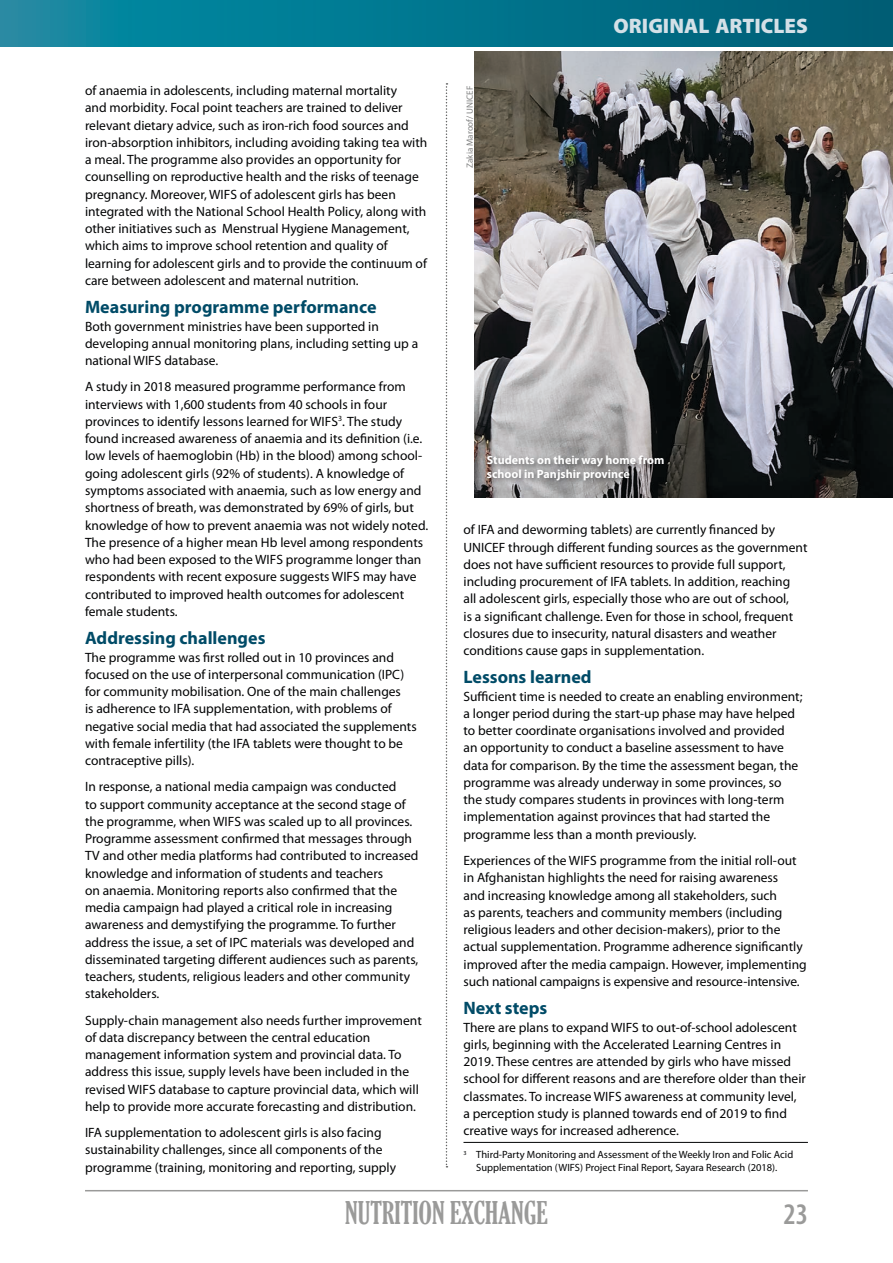
<style>
.page{position:relative;width:893px;height:1263px;background:#fff}
.page>*{position:absolute;margin:0;border:0;box-sizing:border-box;transform-origin:0 0}
.t1{font:extra-condensed 30px "Gloucester";color:#9a9a99}
.t2{font:600 condensed 30px "Myriad Pro";color:#9a9a99}
.t3{font:900 21px "Myriad Pro";color:#d4e0e7}
.t4{font:700 18px "Myriad Pro";color:#004b67}
.t5{font:13.5px/17.2px "Myriad Pro";color:#020304}
.t6{font:700 12px/13.5px "Myriad Pro";color:#fff}
.t7{font:10.5px/12.8px "Myriad Pro";color:#020304;text-align:center}
.t8{font:9px "Myriad Pro";color:#808181}
</style>
<div class="page">
<hr style="left:85px;top:1190px;width:723px;height:1px;background:#9a9a99">
<svg style="left:1px;top:0;width:892px;height:47px;background:#03758d"></svg>
<hr style="left:0;top:0;width:1px;height:47px;background:#2b8aa3">
<img style="left:474px;top:51px;width:419px;height:446px">
<hr style="left:463px;top:1142px;width:345px;height:1px;background:#020304">
<div style="left:485px;top:453px;width:185px;height:33px;background:#020304;opacity:.43"></div>
<svg style="left:446px;top:83px;width:1px;height:1084px"></svg>
<p class="t5" style="left:85px;top:82px;width:344px">of anaemia in adolescents, including maternal mortality<br>and morbidity. Focal point teachers are trained to deliver relevant dietary advice, such as iron-rich food sources and iron-absorption inhibitors, including avoiding taking tea with a meal. The programme also provides an opportunity for counselling on reproductive health and the risks of teenage pregnancy. Moreover, WIFS of adolescent girls has been integrated with the National School Health Policy, along with other initiatives such as Menstrual Hygiene Management, which aims to improve school retention and quality of learning for adolescent girls and to provide the continuum of care between adolescent and maternal nutrition.</p>
<h3 class="t4" style="left:85px;top:296px;width:293px">Measuring programme performance</h3>
<p class="t5" style="left:85px;top:317px;width:335px">Both government ministries have been supported in developing annual monitoring plans, including setting up a national WIFS database.</p>
<p class="t5" style="left:85px;top:378px;width:345px">A study in 2018 measured programme performance from interviews with 1,600 students from 40 schools in four provinces to identify lessons learned for WIFS<sup>3</sup>. The study found increased awareness of anaemia and its definition (i.e. low levels of haemoglobin (Hb) in the blood) among school&shy;going adolescent girls (92% of students). A knowledge of symptoms associated with anaemia, such as low energy and shortness of breath, was demonstrated by 69% of girls, but knowledge of how to prevent anaemia was not widely noted.<br>The presence of a higher mean Hb level among respondents who had been exposed to the WIFS programme longer than respondents with recent exposure suggests WIFS may have contributed to improved health outcomes for adolescent female students.</p>
<h3 class="t4" style="left:85px;top:626px;width:182px">Addressing challenges</h3>
<p class="t5" style="left:85px;top:648px;width:333px">The programme was first rolled out in 10 provinces and focused on the use of interpersonal communication (IPC) for community mobilisation. One of the main challenges<br>is adherence to IFA supplementation, with problems of negative social media that had associated the supplements with female infertility (the IFA tablets were thought to be contraceptive pills).</p>
<p class="t5" style="left:85px;top:778px;width:335px">In response, a national media campaign was conducted<br>to support community acceptance at the second stage of the programme, when WIFS was scaled up to all provinces.<br>Programme assessment confirmed that messages through TV and other media platforms had contributed to increased knowledge and information of students and teachers<br>on anaemia. Monitoring reports also confirmed that the media campaign had played a critical role in increasing awareness and demystifying the programme. To further address the issue, a set of IPC materials was developed and disseminated targeting different audiences such as parents, teachers, students, religious leaders and other community stakeholders.</p>
<p class="t5" style="left:85px;top:1011px;width:338px">Supply-chain management also needs further improvement of data discrepancy between the central education management information system and provincial data. To address this issue, supply levels have been included in the revised WIFS database to capture provincial data, which will help to provide more accurate forecasting and distribution.</p>
<p class="t5" style="left:85px;top:1124px;width:313px">IFA supplementation to adolescent girls is also facing sustainability challenges, since all components of the programme (training, monitoring and reporting, supply</p>
<p class="t8" style="left:464px;top:168px;width:83px;rotate:-90deg">Zakia Maroof/ UNICEF</p>
<h2 class="t3" style="left:614px;top:12px;width:196px">ORIGINAL ARTICLES</h2>
<p class="t6" style="left:487px;top:453px;width:179px">Students on their way home from school in Panjshir province</p>
<p class="t5" style="left:463px;top:521px;width:345px">of IFA and deworming tablets) are currently financed by UNICEF through different funding sources as the government does not have sufficient resources to provide full support, including procurement of IFA tablets. In addition, reaching<br>all adolescent girls, especially those who are out of school,<br>is a significant challenge. Even for those in school, frequent closures due to insecurity, natural disasters and weather conditions cause gaps in supplementation.</p>
<h3 class="t4" style="left:463px;top:666px;width:130px">Lessons learned</h3>
<p class="t5" style="left:463px;top:687px;width:340px">Sufficient time is needed to create an enabling environment; a longer period during the start-up phase may have helped to better coordinate organisations involved and provided<br>an opportunity to conduct a baseline assessment to have data for comparison. By the time the assessment began, the programme was already underway in some provinces, so the study compares students in provinces with long-term implementation against provinces that had started the programme less than a month previously.</p>
<p class="t5" style="left:463px;top:852px;width:345px">Experiences of the WIFS programme from the initial roll-out in Afghanistan highlights the need for raising awareness<br>and increasing knowledge among all stakeholders, such<br>as parents, teachers and community members (including religious leaders and other decision-makers), prior to the actual supplementation. Programme adherence significantly improved after the media campaign. However, implementing such national campaigns is expensive and resource-intensive.</p>
<h3 class="t4" style="left:463px;top:996px;width:85px">Next steps</h3>
<p class="t5" style="left:463px;top:1018px;width:344px">There are plans to expand WIFS to out-of-school adolescent girls, beginning with the Accelerated Learning Centres in 2019. These centres are attended by girls who have missed school for different reasons and are therefore older than their classmates. To increase WIFS awareness at community level, a perception study is planned towards end of 2019 to find creative ways for increased adherence.</p>
<p class="t7" style="left:463px;top:1148px;width:331px"><sup>3</sup> Third-Party Monitoring and Assessment of the Weekly Iron and Folic Acid<br>Supplementation (WIFS) Project Final Report, Sayara Research (2018).</p>
<h1 class="t1" style="left:345px;top:1196px;width:204px">NUTRITION EXCHANGE</h1>
<h1 class="t2" style="left:783px;top:1195px;width:26px">23</h1>
</div>
